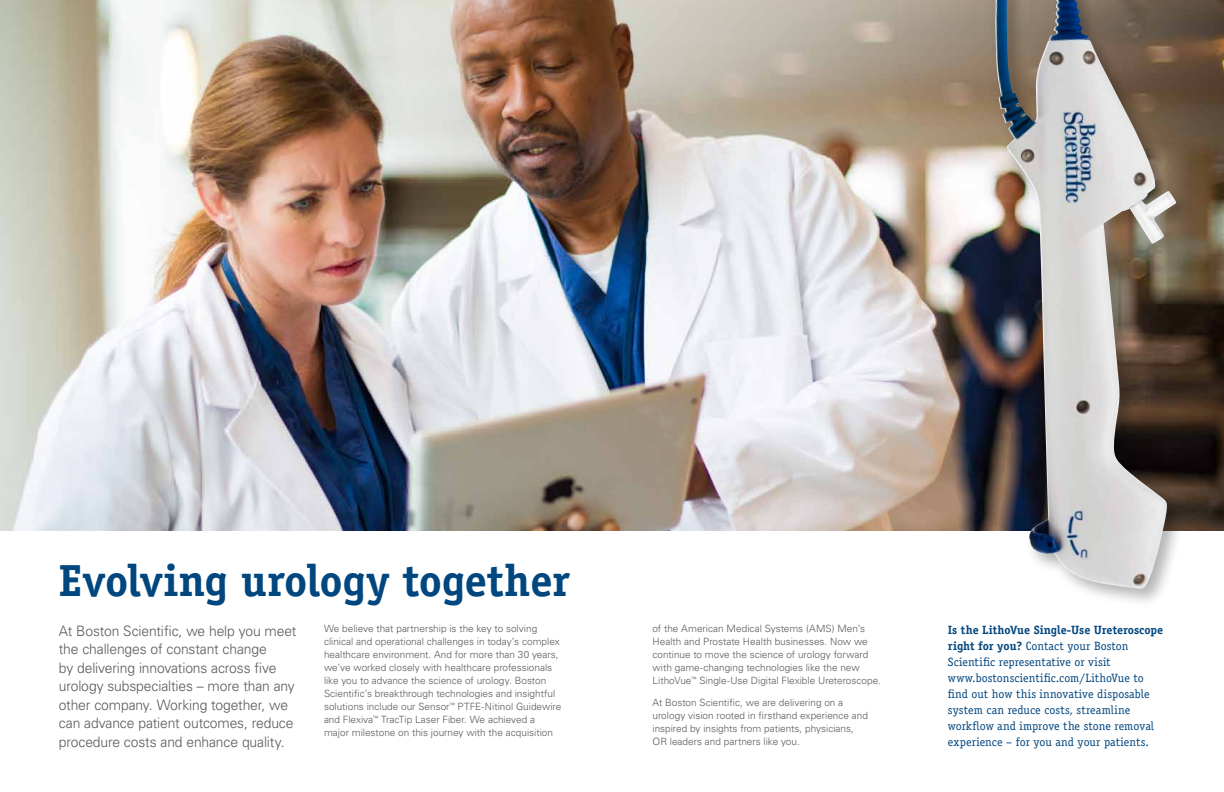
<style>
.page{position:relative;width:1224px;height:792px;background:#fff}
.page>*{position:absolute;margin:0;border:0;box-sizing:border-box;transform-origin:0 0}
.t1{font:700 45px "Officina Serif";letter-spacing:-.01em;color:#00467f}
.t2{font:300 14.4px/18.5px "Univers";letter-spacing:-.01em;color:#58595b}
.t3{font:12px/16px "Officina Serif";letter-spacing:.005em;color:#00467f}
.t4{font:300 10px/13px "Univers";color:#58595b}
.s1{font-weight:700}
</style>
<div class="page">
<img style="left:0;top:0;width:1224px;height:531px">
<div style="left:990px;top:0;width:205px;height:608px;background:#000;opacity:.3"></div>
<img style="left:995px;top:0;width:88px;height:578px">
<h1 class="t1" style="left:58px;top:553px;width:513px">Evolving urology together</h1>
<p class="t4" style="left:652px;top:622px;width:230px">of the American Medical Systems (AMS) Men’s Health and Prostate Health businesses. Now we continue to move the science of urology forward with game-changing technologies like the new LithoVue<sup>™</sup> Single-Use Digital Flexible Ureteroscope.</p>
<p class="t4" style="left:652px;top:696px;width:217px">At Boston Scientific, we are delivering on a urology vision rooted in firsthand experience and inspired by insights from patients, physicians, OR leaders and partners like you.</p>
<p class="t2" style="left:59px;top:621px;width:239px">At Boston Scientific, we help you meet the challenges of constant change<br>by delivering innovations across five urology subspecialties – more than any other company. Working together, we can advance patient outcomes, reduce procedure costs and enhance quality.</p>
<p class="t4" style="left:324px;top:622px;width:239px">We believe that partnership is the key to solving clinical and operational challenges in today’s complex healthcare environment. And for more than 30 years, we’ve worked closely with healthcare professionals like you to advance the science of urology. Boston Scientific’s breakthrough technologies and insightful solutions include our Sensor<sup>™</sup> PTFE-Nitinol Guidewire and Flexiva<sup>™</sup> TracTip Laser Fiber. We achieved a major milestone on this journey with the acquisition</p>
<p class="t3" style="left:948px;top:622px;width:217px"><span class="s1">Is the LithoVue Single-Use Ureteroscope right for you?</span> Contact your Boston Scientific representative or visit www.bostonscientific.com/LithoVue to find out how this innovative disposable system can reduce costs, streamline workflow and improve the stone removal experience – for you and your patients.</p>
</div>
